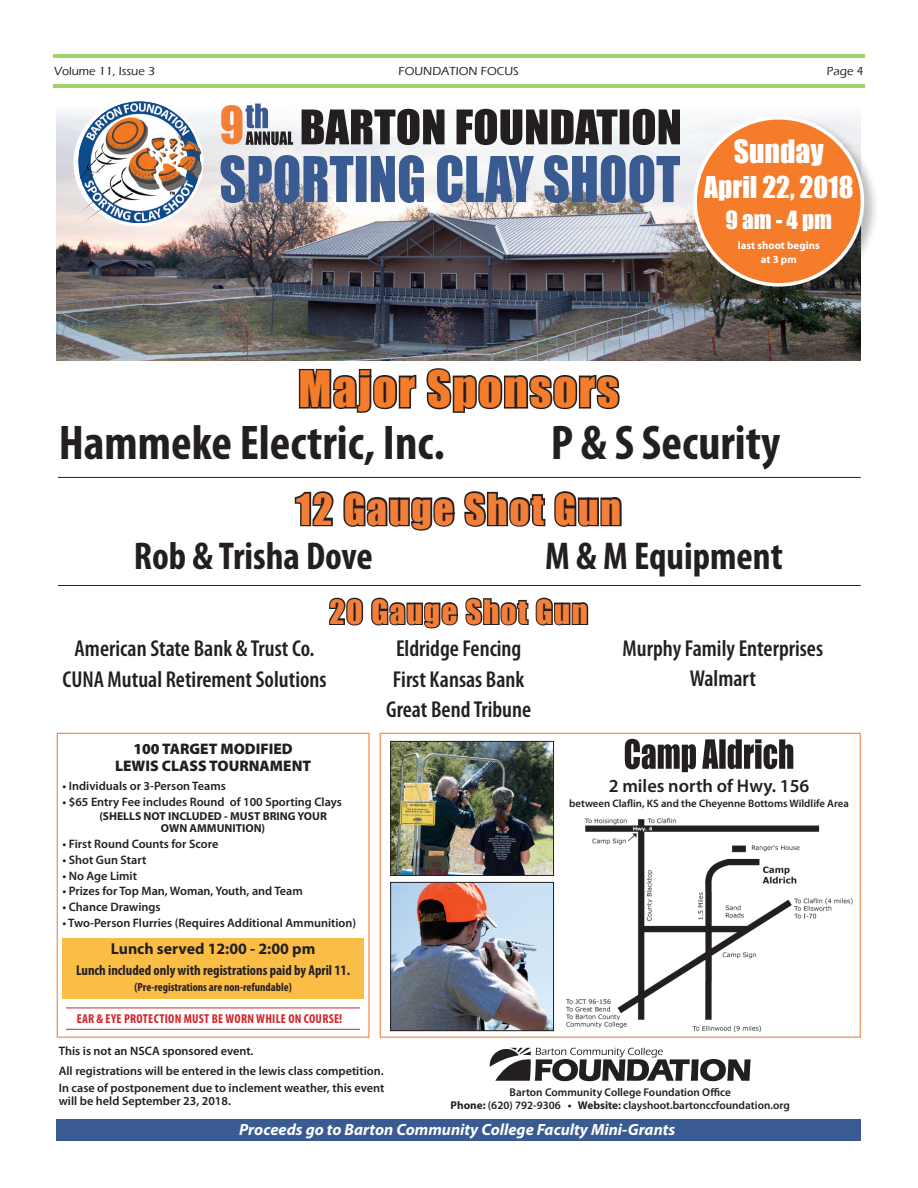
<style>
.page{position:relative;width:918px;height:1188px;background:#fff}
.page>*{position:absolute;margin:0;border:0;box-sizing:border-box;transform-origin:0 0}
.t1{font:700 condensed 49.05px "Myriad Pro";color:#231f20}
.t2{font:46.05px "Impact";letter-spacing:.04em;color:#f47c2b}
.t3{font:39.3px "Impact";letter-spacing:.05em;color:#f47f39}
.t4{font:700 condensed 38.85px "Myriad Pro";color:#231f20}
.t5{font:30.6px "Impact";letter-spacing:.05em;color:#f47f39}
.t6{font:29.7px "Impact";color:#fff}
.t7{font:27.6px "Impact";color:#fff}
.t8{font:600 condensed 23.1px/30.3px "Myriad Pro";color:#231f20;text-align:center}
.t9{font:23.1px "Impact";color:#fff}
.t10{font:600 18.3px "Myriad Pro";color:#231f20}
.t11{font:italic 700 16.35px "Myriad Pro";color:#fff}
.t12{font:700 15.9px "Myriad Pro";color:#231f20}
.t13{font:900 15.3px/17.2px "Myriad Pro";color:#231f20;text-align:center}
.t14{font:700 condensed 14.4px "Myriad Pro";color:#231f20}
.t15{font:700 condensed 12.9px "Myriad Pro";letter-spacing:.02em;color:#d1232a}
.t16{font:600 12.3px/20.1px "Myriad Pro";color:#231f20}
.t17{font:500 12px "Eras ITC";color:#231f20}
.t18{font:700 condensed 11.85px "Myriad Pro";color:#231f20}
.t19{font:700 11.55px/11.6px "Myriad Pro";color:#231f20;text-align:center}
.t20{font:600 11.25px/12.9px "Myriad Pro";color:#231f20;text-align:center}
.t21{font:600 10.8px "Myriad Pro";color:#231f20}
.t22{font:700 10.8px/13.6px "Myriad Pro";color:#fff;text-align:center}
.s1{font-weight:700}
</style>
<div class="page">
<img style="left:57px;top:87px;width:804px;height:274px">
<img style="left:76px;top:101px;width:126px;height:122px">
<svg style="left:490px;top:1048px;width:261px;height:33px"></svg>
<div style="left:57px;top:1119px;width:804px;height:22px;background:#395b91"></div>
<div style="left:380px;top:733px;width:481px;height:305px;border:1px solid #f47f39"></div>
<img style="left:566px;top:818px;width:286px;height:214px">
<svg style="left:625px;top:739px;width:168px;height:33px"></svg>
<img style="left:392px;top:884px;width:160px;height:145px">
<div style="left:390px;top:882px;width:164px;height:149px;border:1px solid #231f20"></div>
<img style="left:392px;top:743px;width:160px;height:131px">
<div style="left:390px;top:741px;width:164px;height:135px;border:1px solid #231f20"></div>
<div style="left:57px;top:733px;width:312px;height:305px;border:1px solid #f47f39"></div>
<div style="left:62px;top:938px;width:302px;height:60px;background:#fabd46"></div>
<hr style="left:66px;top:1008px;width:294px;height:1px;background:#d1232a">
<hr style="left:66px;top:1029px;width:294px;height:1px;background:#d1232a">
<div style="left:692px;top:114px;width:187px;height:188px;background:#231f20;opacity:.3"></div>
<div style="left:695px;top:118px;width:167px;height:167px;background:#f47c2b;border-radius:50%"></div>
<div style="left:693px;top:116px;width:171px;height:171px;border:4px solid #fff;border-radius:50%"></div>
<svg style="left:221px;top:155px;width:459px;height:48px"></svg>
<svg style="left:302px;top:109px;width:378px;height:36px"></svg>
<svg style="left:221px;top:104px;width:72px;height:41px"></svg>
<svg style="left:294px;top:491px;width:328px;height:40px"></svg>
<svg style="left:329px;top:597px;width:260px;height:32px"></svg>
<svg style="left:297px;top:335px;width:121px;height:78px"></svg>
<svg style="left:426px;top:368px;width:194px;height:45px"></svg>
<hr style="left:58px;top:477px;width:803px;height:1px;background:#231f20">
<hr style="left:58px;top:585px;width:803px;height:1px;background:#231f20">
<div style="left:53px;top:54px;width:811px;height:33px;background:linear-gradient(to right,#a0cf6b,#a0cf6b)"></div>
<div style="left:48px;top:58px;width:824px;height:25px;background:#fff"></div>
<p class="t17" style="left:54px;top:64px;width:102px">Volume 11, Issue 3</p>
<p class="t17" style="left:399px;top:64px;width:122px">FOUNDATION FOCUS</p>
<p class="t17" style="left:827px;top:64px;width:38px">Page 4</p>
<h3 class="t6" style="left:734px;top:128px;width:92px">Sunday</h3>
<h3 class="t7" style="left:704px;top:166px;width:151px">April 22, 2018</h3>
<h3 class="t9" style="left:726px;top:202px;width:108px">9 am - 4 pm</h3>
<p class="t22" style="left:738px;top:238px;width:83px">last shoot begins at 3 pm</p>
<h2 class="t2" style="left:299px;top:353px;width:322px">Major Sponsors</h2>
<h1 class="t1" style="left:59px;top:412px;width:388px">Hammeke Electric, Inc.</h1>
<h1 class="t1" style="left:551px;top:412px;width:231px">P &amp; S Security</h1>
<h3 class="t3" style="left:296px;top:479px;width:326px">12 Gauge Shot Gun</h3>
<h3 class="t4" style="left:134px;top:531px;width:240px">Rob &amp; Trisha Dove</h3>
<h3 class="t4" style="left:545px;top:531px;width:239px">M &amp; M Equipment</h3>
<h3 class="t5" style="left:330px;top:588px;width:260px">20 Gauge Shot Gun</h3>
<h3 class="t8" style="left:62px;top:633px;width:266px">American State Bank &amp; Trust Co.<br>CUNA Mutual Retirement Solutions</h3>
<h3 class="t8" style="left:386px;top:633px;width:146px">Eldridge Fencing<br>First Kansas Bank<br>Great Bend Tribune</h3>
<h3 class="t8" style="left:623px;top:633px;width:202px">Murphy Family Enterprises<br>Walmart</h3>
<p class="t13" style="left:115px;top:740px;width:198px">100 TARGET MODIFIED<br>LEWIS CLASS TOURNAMENT</p>
<p class="t16" style="left:62px;top:776px;width:165px">• Individuals or 3-Person Teams</p>
<p class="t16" style="left:62px;top:792px;width:281px">• $65 Entry Fee includes Round of 100 Sporting Clays</p>
<p class="t19" style="left:99px;top:810px;width:229px">(SHELLS NOT INCLUDED - MUST BRING YOUR<br>OWN AMMUNITION)</p>
<p class="t16" style="left:62px;top:833px;width:157px">• First Round Counts for Score</p>
<p class="t16" style="left:62px;top:849px;width:85px">• Shot Gun Start</p>
<p class="t16" style="left:62px;top:865px;width:76px">• No Age Limit</p>
<p class="t16" style="left:62px;top:881px;width:242px">• Prizes for Top Man, Woman, Youth, and Team</p>
<p class="t16" style="left:62px;top:897px;width:100px">• Chance Drawings</p>
<p class="t16" style="left:62px;top:913px;width:295px">• Two-Person Flurries (Requires Additional Ammunition)</p>
<p class="t12" style="left:111px;top:938px;width:206px">Lunch served 12:00 - 2:00 pm</p>
<p class="t14" style="left:76px;top:962px;width:275px">Lunch included only with registrations paid by April 11.</p>
<p class="t18" style="left:135px;top:980px;width:159px">(Pre-registrations are non-refundable)</p>
<p class="t15" style="left:77px;top:1011px;width:267px">EAR &amp; EYE PROTECTION MUST BE WORN WHILE ON COURSE!</p>
<p class="t16" style="left:59px;top:1040px;width:326px">This is not an NSCA sponsored event.<br>All registrations will be entered in the lewis class competition.</p>
<p class="t16" style="left:59px;top:1081px;width:327px;line-height:12.9px">In case of postponement due to inclement weather, this event will be held September 23, 2018.</p>
<h3 class="t10" style="left:609px;top:774px;width:202px">2 miles north of Hwy. 156</h3>
<p class="t21" style="left:569px;top:797px;width:281px">between Claflin, KS and the Cheyenne Bottoms Wildlife Area</p>
<p class="t20" style="left:451px;top:1086px;width:341px">Barton Community College Foundation Office<br><span class="s1">Phone:</span> (620) 792-9306 <span class="s1">• Website:</span> clayshoot.bartonccfoundation.org</p>
<h3 class="t11" style="left:239px;top:1118px;width:438px">Proceeds go to Barton Community College Faculty Mini-Grants</h3>
</div>
